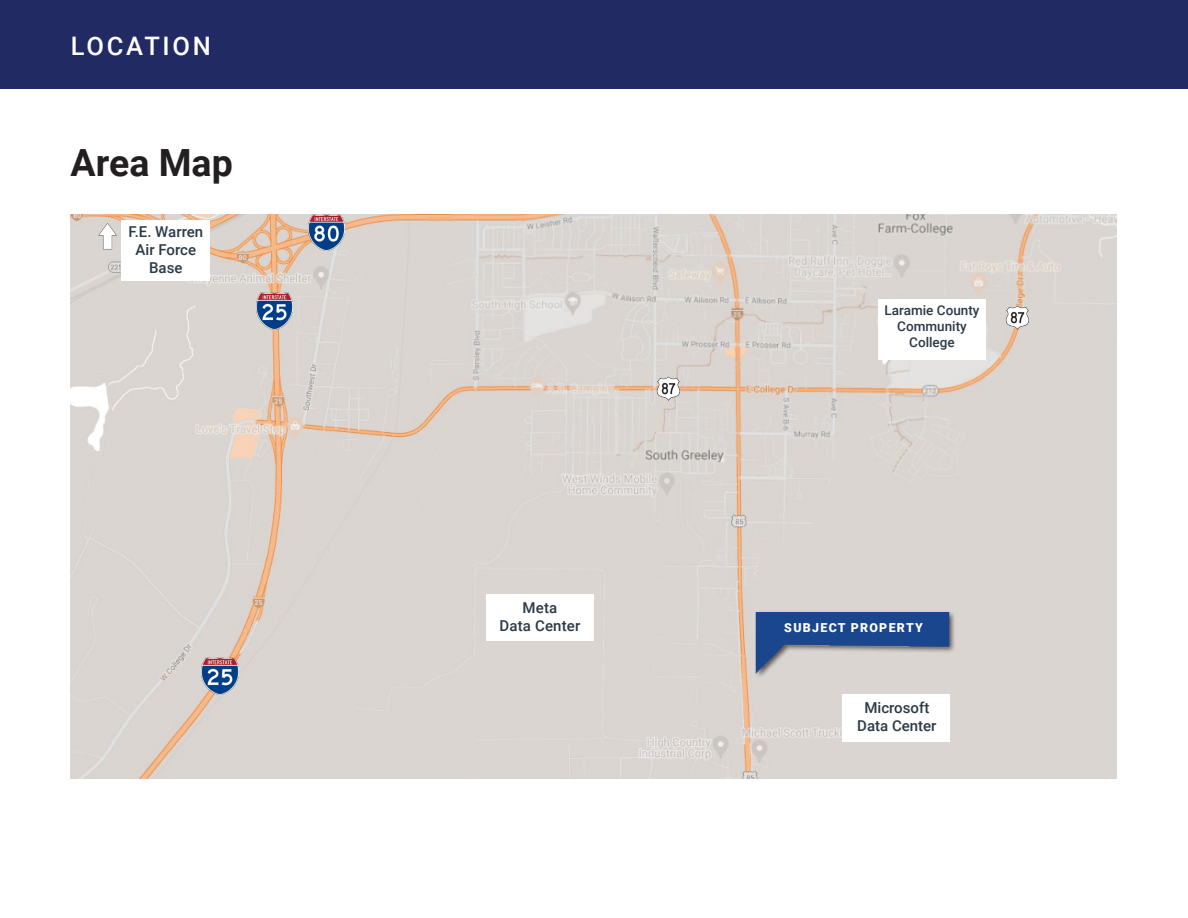
<style>
.page{position:relative;width:1188px;height:918px;background:#fff}
.page>*{position:absolute;margin:0;border:0;box-sizing:border-box;transform-origin:0 0}
.t1{font:700 37.5px "Roboto";color:#231f20}
.t2{font:500 25.5px "Roboto";letter-spacing:.105em;color:#fff}
.t3{font:500 15px "Roboto";color:#2b3a47}
.t4{font:500 13.5px/16.2px "Roboto";color:#2b3a47;text-align:center}
.t5{font:900 12.45px "Roboto";letter-spacing:.105em;color:#fff}
</style>
<div class="page">
<div style="left:0;top:0;width:1188px;height:89px;background:#222a64"></div>
<img style="left:70px;top:215px;width:1047px;height:563px">
<div style="left:122px;top:220px;width:88px;height:60px;background:#fff"></div>
<img style="left:256px;top:293px;width:37px;height:36px">
<img style="left:202px;top:658px;width:36px;height:36px">
<img style="left:309px;top:215px;width:35px;height:35px">
<div style="left:878px;top:299px;width:108px;height:60px;background:#fff"></div>
<div style="left:843px;top:694px;width:107px;height:48px;background:#fff"></div>
<div style="left:486px;top:594px;width:108px;height:47px;background:#fff"></div>
<div style="left:754px;top:610px;width:202px;height:70px;background:#231f20;opacity:.75"></div>
<img style="left:754px;top:613px;width:196px;height:62px">
<img style="left:657px;top:377px;width:23px;height:24px">
<img style="left:1005px;top:305px;width:24px;height:24px">
<img style="left:93px;top:222px;width:29px;height:28px">
<p class="t2" style="left:71px;top:28px;width:141px">LOCATION</p>
<p class="t1" style="left:70px;top:136px;width:164px">Area Map</p>
<p class="t3" style="left:128px;top:221px;width:76px">F.E. Warren</p>
<p class="t3" style="left:136px;top:239px;width:62px">Air Force</p>
<p class="t3" style="left:149px;top:257px;width:35px">Base</p>
<p class="t4" style="left:885px;top:302px;width:96px">Laramie County<br>Community</p>
<p class="t4" style="left:909px;top:334px;width:47px">College</p>
<p class="t3" style="left:523px;top:597px;width:36px">Meta</p>
<p class="t3" style="left:500px;top:615px;width:82px">Data Center</p>
<p class="t5" style="left:784px;top:619px;width:140px">SUBJECT PROPERTY</p>
<p class="t3" style="left:864px;top:697px;width:66px">Microsoft</p>
<p class="t3" style="left:857px;top:715px;width:81px">Data Center</p>
</div>
